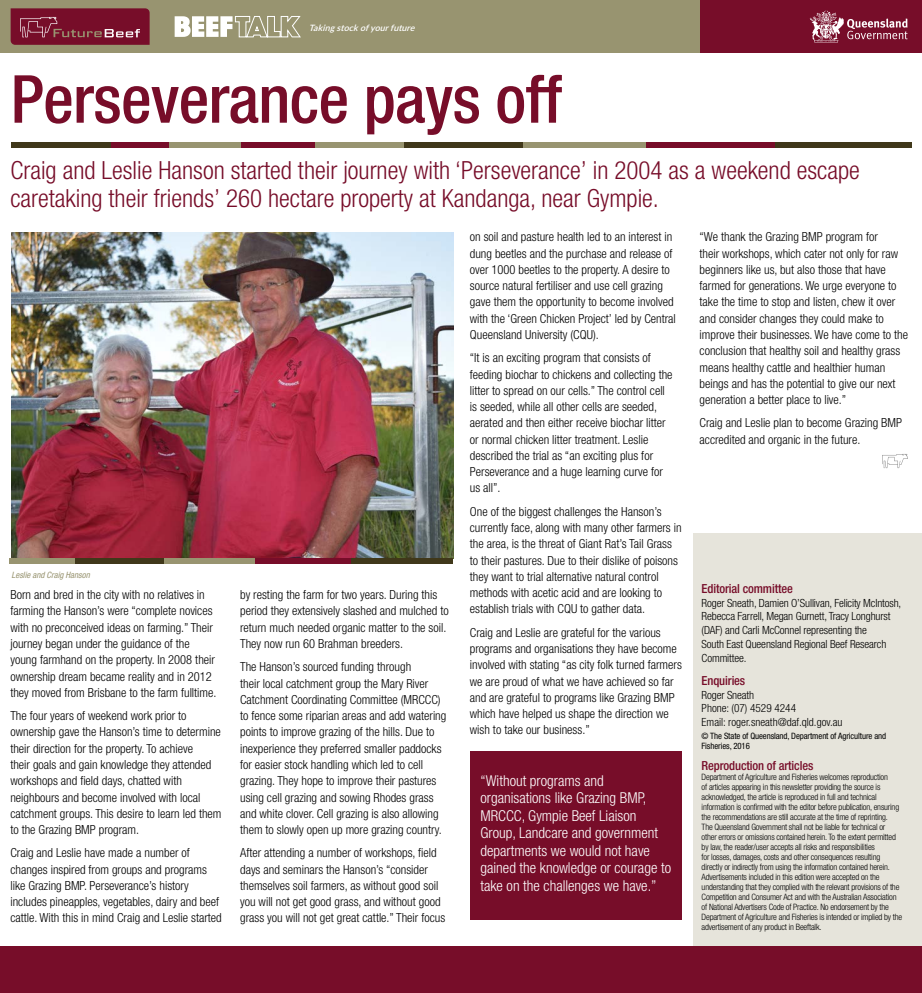
<style>
.page{position:relative;width:922px;height:993px;background:#fff}
.page>*{position:absolute;margin:0;border:0;box-sizing:border-box;transform-origin:0 0}
.t1{font:500 condensed 66.25px "Helvetica Neue LT Std";letter-spacing:-.01em;color:#770d29}
.t2{font:300 condensed 25px/28.8px "Helvetica Neue LT Std";color:#770d29}
.t3{font:300 condensed 15px/17.5px "Helvetica Neue LT Std";color:#fff}
.t4{font:300 condensed 12.5px/16.2px "Helvetica Neue LT Std";color:#000}
.t5{font:500 condensed 12.5px "Helvetica Neue LT Std";letter-spacing:-.01em;color:#770d29}
.t6{font:300 condensed 11.25px/13.8px "Helvetica Neue LT Std";letter-spacing:-.01em;color:#000}
.t7{font:300 condensed 8.75px/10px "Helvetica Neue LT Std";letter-spacing:-.02em;color:#000}
.t8{font:condensed 8.75px/10px "Helvetica Neue LT Std";letter-spacing:-.01em;color:#000}
.t9{font:italic 600 8.75px "Lato";color:#fff}
.t10{font:italic condensed 8.75px "Helvetica Neue LT Std";color:#989470}
</style>
<div class="page">
<div style="left:686px;top:0;width:235px;height:53px;background:#770d29"></div>
<div style="left:0;top:0;width:699px;height:53px;background:#989470"></div>
<svg style="left:11px;top:8px;width:139px;height:37px;background:#7e1e36"></svg>
<svg style="left:809px;top:11px;width:98px;height:31px"></svg>
<svg style="left:175px;top:16px;width:126px;height:22px"></svg>
<div style="left:469px;top:751px;width:212px;height:168px;background:#770d29"></div>
<svg style="left:882px;top:454px;width:25px;height:14px"></svg>
<div style="left:693px;top:533px;width:228px;height:459px;background:#e6e4db"></div>
<div style="left:11px;top:142px;width:101px;height:5px;background:#40381a"></div>
<div style="left:112px;top:142px;width:60px;height:5px;background:#770d29"></div>
<div style="left:170px;top:142px;width:74px;height:5px;background:#989470"></div>
<div style="left:241px;top:142px;width:75px;height:5px;background:#770d29"></div>
<div style="left:402px;top:142px;width:121px;height:5px;background:#40381a"></div>
<div style="left:522px;top:142px;width:148px;height:5px;background:#989470"></div>
<div style="left:769px;top:142px;width:142px;height:5px;background:#40381a"></div>
<div style="left:315px;top:142px;width:88px;height:5px;background:#989470"></div>
<div style="left:646px;top:142px;width:127px;height:5px;background:#770d29"></div>
<img style="left:12px;top:232px;width:441px;height:326px">
<div style="left:74px;top:558px;width:90px;height:5px;background:#40381a"></div>
<div style="left:163px;top:558px;width:110px;height:5px;background:#989470"></div>
<div style="left:347px;top:558px;width:106px;height:5px;background:#40381a"></div>
<div style="left:9px;top:558px;width:66px;height:5px;background:#989470"></div>
<div style="left:255px;top:558px;width:96px;height:5px;background:#770d29"></div>
<div style="left:0;top:946px;width:921px;height:46px;background:#770d29"></div>
<p class="t9" style="left:309px;top:21px;width:110px">Takingstockofyourfuture</p>
<h1 class="t1" style="left:11px;top:60px;width:552px">Perseverance pays off</h1>
<h2 class="t2" style="left:10px;top:155px;width:850px">Craig and Leslie Hanson started their journey with ‘Perseverance’ in 2004 as a weekend escape caretaking their friends’ 260 hectare property at Kandanga, near Gympie.</h2>
<p class="t10" style="left:12px;top:569px;width:80px">Leslie and Craig Hanson</p>
<p class="t4" style="left:10px;top:586px;width:207px">Born and bred in the city with no relatives in farming the Hanson’s were “complete novices with no preconceived ideas on farming.” Their journey began under the guidance of the young farmhand on the property. In 2008 their ownership dream became reality and in 2012 they moved from Brisbane to the farm fulltime.</p>
<p class="t4" style="left:10px;top:707px;width:212px">The four years of weekend work prior to ownership gave the Hanson’s time to determine their direction for the property. To achieve<br>their goals and gain knowledge they attended workshops and field days, chatted with neighbours and become involved with local catchment groups. This desire to learn led them to the Grazing BMP program.</p>
<p class="t4" style="left:10px;top:844px;width:213px">Craig and Leslie have made a number of changes inspired from groups and programs like Grazing BMP. Perseverance’s history includes pineapples, vegetables, dairy and beef cattle. With this in mind Craig and Leslie started</p>
<p class="t4" style="left:240px;top:586px;width:210px">by resting the farm for two years. During this period they extensively slashed and mulched to return much needed organic matter to the soil.<br>They now run 60 Brahman breeders.</p>
<p class="t4" style="left:240px;top:658px;width:208px">The Hanson’s sourced funding through<br>their local catchment group the Mary River Catchment Coordinating Committee (MRCCC) to fence some riparian areas and add watering points to improve grazing of the hills. Due to inexperience they preferred smaller paddocks for easier stock handling which led to cell grazing. They hope to improve their pastures using cell grazing and sowing Rhodes grass and white clover. Cell grazing is also allowing them to slowly open up more grazing country.</p>
<p class="t4" style="left:240px;top:844px;width:206px">After attending a number of workshops, field days and seminars the Hanson’s “consider themselves soil farmers, as without good soil you will not get good grass, and without good grass you will not get great cattle.” Their focus</p>
<p class="t4" style="left:469px;top:229px;width:207px">on soil and pasture health led to an interest in dung beetles and the purchase and release of over 1000 beetles to the property. A desire to source natural fertiliser and use cell grazing gave them the opportunity to become involved with the ‘Green Chicken Project’ led by Central Queensland University (CQU).</p>
<p class="t4" style="left:469px;top:349px;width:204px">“It is an exciting program that consists of feeding biochar to chickens and collecting the litter to spread on our cells.” The control cell is seeded, while all other cells are seeded, aerated and then either receive biochar litter or normal chicken litter treatment. Leslie described the trial as “an exciting plus for Perseverance and a huge learning curve for us all”.</p>
<p class="t4" style="left:469px;top:503px;width:213px">One of the biggest challenges the Hanson’s currently face, along with many other farmers in the area, is the threat of Giant Rat’s Tail Grass to their pastures. Due to their dislike of poisons they want to trial alternative natural control methods with acetic acid and are looking to establish trials with CQU to gather data.</p>
<p class="t4" style="left:469px;top:624px;width:213px">Craig and Leslie are grateful for the various programs and organisations they have become involved with stating “as city folk turned farmers we are proud of what we have achieved so far and are grateful to programs like Grazing BMP which have helped us shape the direction we wish to take our business.”</p>
<p class="t3" style="left:480px;top:771px;width:192px">“Without programs and organisations like Grazing BMP,<br>MRCCC, Gympie Beef Liaison<br>Group, Landcare and government departments we would not have gained the knowledge or courage to take on the challenges we have.”</p>
<p class="t4" style="left:699px;top:229px;width:210px">“We thank the Grazing BMP program for<br>their workshops, which cater not only for raw beginners like us, but also those that have farmed for generations. We urge everyone to take the time to stop and listen, chew it over and consider changes they could make to improve their businesses. We have come to the conclusion that healthy soil and healthy grass means healthy cattle and healthier human beings and has the potential to give our next generation a better place to live.”</p>
<p class="t4" style="left:699px;top:414px;width:204px">Craig and Leslie plan to become Grazing BMP accredited and organic in the future.</p>
<p class="t5" style="left:701px;top:580px;width:93px">Editorial committee</p>
<p class="t6" style="left:701px;top:595px;width:201px">Roger Sneath, Damien O’Sullivan, Felicity McIntosh, Rebecca Farrell, Megan Gurnett, Tracy Longhurst (DAF) and Carli McConnel representing the<br>South East Queensland Regional Beef Research Committee.</p>
<p class="t5" style="left:701px;top:672px;width:45px">Enquiries</p>
<p class="t6" style="left:701px;top:687px;width:142px">Roger Sneath<br>Phone: (07) 4529 4244<br>Email: roger.sneath@daf.qld.gov.au</p>
<p class="t8" style="left:701px;top:730px;width:186px">© The State of Queensland, Department of Agriculture and<br>Fisheries, 2016</p>
<p class="t5" style="left:701px;top:757px;width:113px">Reproduction of articles</p>
<p class="t7" style="left:701px;top:771px;width:202px">Department of Agriculture and Fisheries welcomes reproduction<br>of articles appearing in this newsletter providing the source is acknowledged, the article is reproduced in full and technical information is confirmed with the editor before publication, ensuring the recommendations are still accurate at the time of reprinting.<br>The Queensland Government shall not be liable for technical or other errors or omissions contained herein. To the extent permitted by law, the reader/user accepts all risks and responsibilities<br>for losses, damages, costs and other consequences resulting directly or indirectly from using the information contained herein.<br>Advertisements included in this edition were accepted on the understanding that they complied with the relevant provisions of the Competition and Consumer Act and with the Australian Association of National Advertisers Code of Practice. No endorsement by the Department of Agriculture and Fisheries is intended or implied by the advertisement of any product in Beeftalk.</p>
</div>
